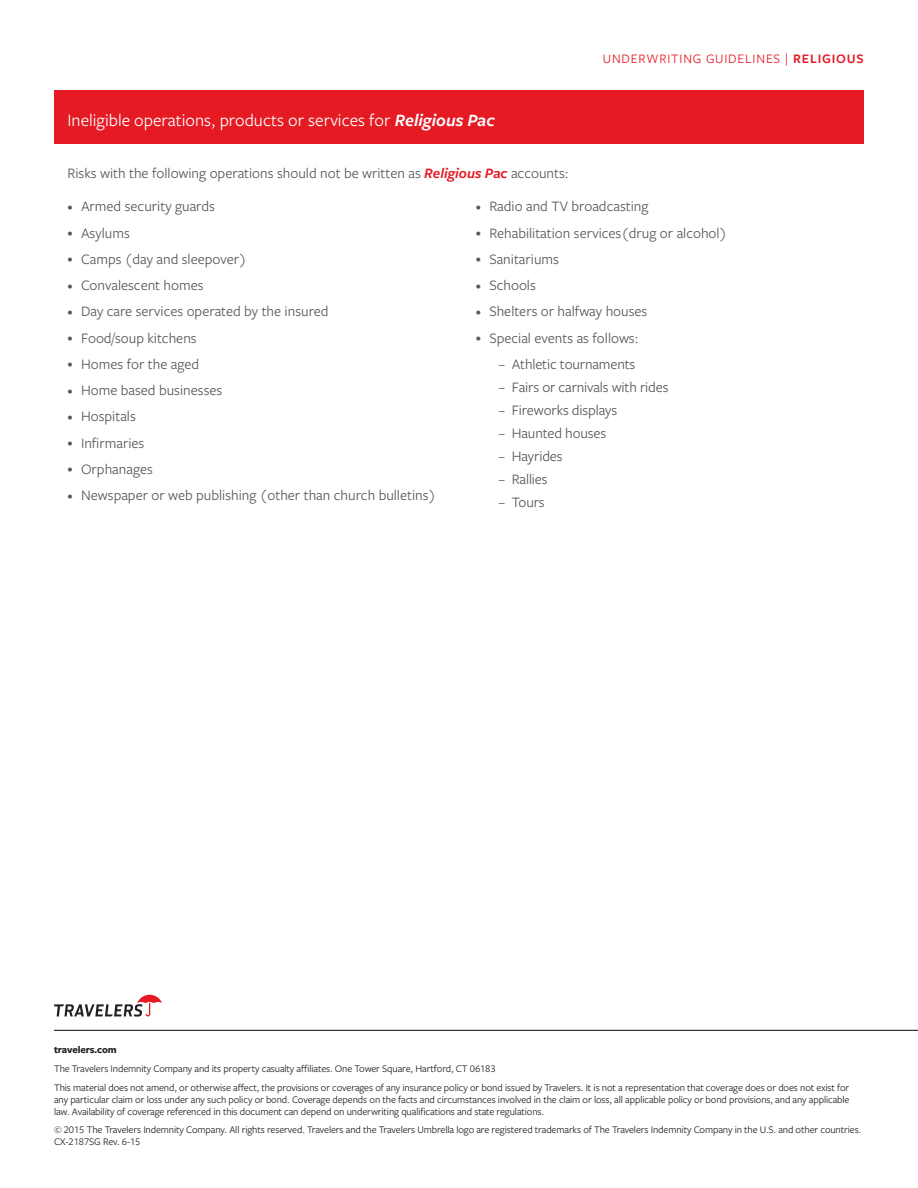
<style>
.page{position:relative;width:918px;height:1188px;background:#fff}
.page>*{position:absolute;margin:0;border:0;box-sizing:border-box;transform-origin:0 0}
.Table_Main_Head{font:18px "Freight Sans Pro";color:#fff}
.Body_copy{font:15px "Freight Sans Pro";color:#57585a}
.t1{font:13.5px "Freight Sans Pro";letter-spacing:.06em;color:#e51a23}
.Disclaimer{font:10.5px/12px "Freight Sans Pro";letter-spacing:-.01em;color:#231f20;text-align:justify}
.Disclaimer-2{font:700 10.5px "Freight Sans Pro";letter-spacing:-.01em;color:#231f20}
.s1{font-weight:600}
.s2{font-weight:600;font-style:italic}
.s3{font-weight:600;font-style:italic;color:#e51a23}
.s4{font-size:10.5px}
</style>
<div class="page">
<svg style="left:54px;top:995px;width:108px;height:22px"></svg>
<hr style="left:54px;top:1030px;width:864px;height:1px;background:#231f20">
<div style="left:54px;top:90px;width:810px;height:54px;background:#e51a23"></div>
<p class="t1" style="left:603px;top:50px;width:262px">UNDERWRITING GUIDELINES | <span class="s1">RELIGIOUS</span></p>
<p class="Table_Main_Head" style="left:68px;top:109px;width:429px">Ineligible operations, products or services for <span class="s2">Religious Pac</span></p>
<p class="Body_copy" style="left:68px;top:163px;width:503px">Risks with the following operations should not be written as <span class="s3">Religious Pac</span> accounts:</p>
<p class="Body_copy" style="left:68px;top:196px;width:149px"><span class="s4">•</span> Armed security guards</p>
<p class="Body_copy" style="left:68px;top:223px;width:64px"><span class="s4">•</span> Asylums</p>
<p class="Body_copy" style="left:68px;top:249px;width:181px"><span class="s4">•</span> Camps (day and sleepover)</p>
<p class="Body_copy" style="left:68px;top:275px;width:138px"><span class="s4">•</span> Convalescent homes</p>
<p class="Body_copy" style="left:68px;top:301px;width:263px"><span class="s4">•</span> Day care services operated by the insured</p>
<p class="Body_copy" style="left:68px;top:328px;width:131px"><span class="s4">•</span> Food/soup kitchens</p>
<p class="Body_copy" style="left:68px;top:354px;width:133px"><span class="s4">•</span> Homes for the aged</p>
<p class="Body_copy" style="left:68px;top:380px;width:156px"><span class="s4">•</span> Home based businesses</p>
<p class="Body_copy" style="left:68px;top:406px;width:70px"><span class="s4">•</span> Hospitals</p>
<p class="Body_copy" style="left:68px;top:433px;width:78px"><span class="s4">•</span> Infirmaries</p>
<p class="Body_copy" style="left:68px;top:459px;width:87px"><span class="s4">•</span> Orphanages</p>
<p class="Body_copy" style="left:68px;top:485px;width:370px"><span class="s4">•</span> Newspaper or web publishing (other than church bulletins)</p>
<p class="Body_copy" style="left:476px;top:196px;width:174px"><span class="s4">•</span> Radio and TV broadcasting</p>
<p class="Body_copy" style="left:476px;top:223px;width:253px"><span class="s4">•</span> Rehabilitation services(drug or alcohol)</p>
<p class="Body_copy" style="left:476px;top:249px;width:85px"><span class="s4">•</span> Sanitariums</p>
<p class="Body_copy" style="left:476px;top:275px;width:62px"><span class="s4">•</span> Schools</p>
<p class="Body_copy" style="left:476px;top:301px;width:173px"><span class="s4">•</span> Shelters or halfway houses</p>
<p class="Body_copy" style="left:476px;top:328px;width:164px"><span class="s4">•</span> Special events as follows:</p>
<p class="Body_copy" style="left:498px;top:354px;width:138px">– Athletic tournaments</p>
<p class="Body_copy" style="left:498px;top:377px;width:172px">– Fairs or carnivals with rides</p>
<p class="Body_copy" style="left:498px;top:400px;width:120px">– Fireworks displays</p>
<p class="Body_copy" style="left:498px;top:423px;width:109px">– Haunted houses</p>
<p class="Body_copy" style="left:498px;top:446px;width:66px">– Hayrides</p>
<p class="Body_copy" style="left:498px;top:469px;width:51px">– Rallies</p>
<p class="Body_copy" style="left:498px;top:492px;width:48px">– Tours</p>
<p class="Disclaimer-2" style="left:54px;top:1043px;width:64px">travelers.com</p>
<p class="Disclaimer" style="left:54px;top:1062px;width:443px">The Travelers Indemnity Company and its property casualty affiliates. One Tower Square, Hartford, CT 06183</p>
<p class="Disclaimer" style="left:54px;top:1081px;width:797px">This material does not amend, or otherwise affect, the provisions or coverages of any insurance policy or bond issued by Travelers. It is not a representation that coverage does or does not exist for any particular claim or loss under any such policy or bond. Coverage depends on the facts and circumstances involved in the claim or loss, all applicable policy or bond provisions, and any applicable law. Availability of coverage referenced in this document can depend on underwriting qualifications and state regulations.</p>
<p class="Disclaimer" style="left:54px;top:1124px;width:809px">© 2015 The Travelers Indemnity Company. All rights reserved. Travelers and the Travelers Umbrella logo are registered trademarks of The Travelers Indemnity Company in the U.S. and other countries.<br>CX-2187SG Rev. 6-15</p>
</div>
